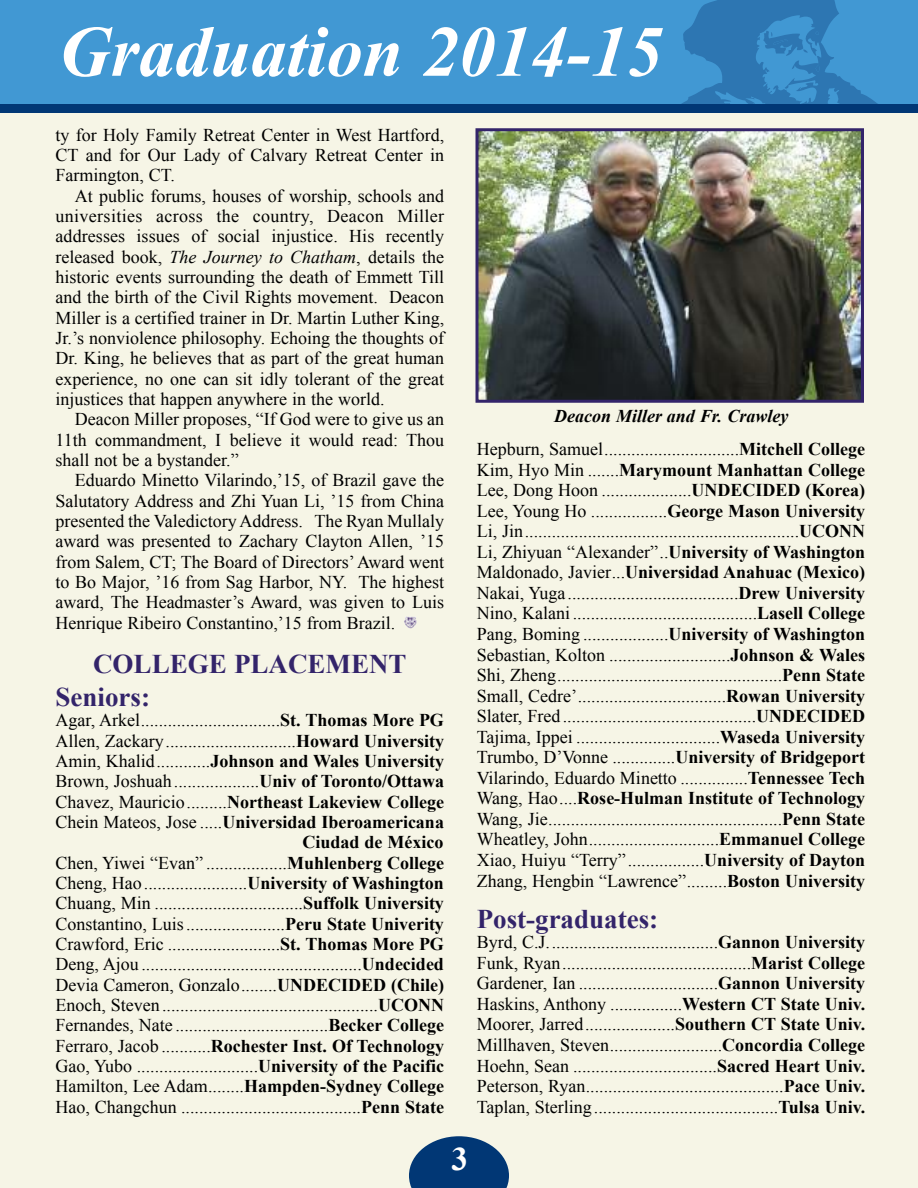
<style>
.page{position:relative;width:918px;height:1188px;background:#fff}
.page>*{position:absolute;margin:0;border:0;box-sizing:border-box;transform-origin:0 0}
.t1{font:italic 700 72px "Times New Roman";color:#fff}
.t2{font:700 33px "Times New Roman";color:#fff}
.t3{font:700 27px/32.7px "Times New Roman";color:#33246a}
.t4{font:18px/20.5px "Times New Roman";color:#000;text-align:justify}
.t5{font:italic 700 18px "Times New Roman";color:#000}
.s1{font-style:italic}
.s2{font-weight:700}
</style>
<div class="page">
<div style="left:0;top:0;width:918px;height:108px;background:#4198d3"></div>
<svg style="left:681px;top:0;width:197px;height:104px"></svg>
<div style="left:0;top:107px;width:918px;height:1081px;background:#f6f5e6"></div>
<svg style="left:409px;top:1136px;width:100px;height:52px"></svg>
<div style="left:0;top:104px;width:918px;height:9px;background:#013775"></div>
<svg style="left:405px;top:616px;width:11px;height:4px"></svg>
<img style="left:480px;top:132px;width:380px;height:267px">
<div style="left:476px;top:128px;width:388px;height:275px;border:3px solid #33246a"></div>
<h1 class="t1" style="left:59px;top:12px;width:605px">Graduation 2014-15</h1>
<p class="t4" style="left:55px;top:125px;width:390px">ty for Holy Family Retreat Center in West Hartford, CT and for Our Lady of Calvary Retreat Center in Farmington, CT.</p>
<p class="t4" style="left:55px;top:186px;width:390px;text-indent:19px">At public forums, houses of worship, schools and universities across the country, Deacon Miller addresses issues of social injustice. His recently released book, <span class="s1">The Journey to Chatham</span>, details the historic events surrounding the death of Emmett Till and the birth of the Civil Rights movement. Deacon Miller is a certified trainer in Dr. Martin Luther King, Jr.’s nonviolence philosophy. Echoing the thoughts of Dr. King, he believes that as part of the great human experience, no one can sit idly tolerant of the great injustices that happen anywhere in the world.</p>
<p class="t4" style="left:55px;top:409px;width:390px;text-indent:19px">Deacon Miller proposes, “If God were to give us an 11th commandment, I believe it would read: Thou shall not be a bystander.”</p>
<p class="t4" style="left:55px;top:470px;width:390px;text-indent:19px">Eduardo Minetto Vilarindo,’15, of Brazil gave the Salutatory Address and Zhi Yuan Li, ’15 from China presented the Valedictory Address. The Ryan Mullaly award was presented to Zachary Clayton Allen, ’15 from Salem, CT; The Board of Directors’Award went to Bo Major, ’16 from Sag Harbor, NY. The highest award, The Headmaster’s Award, was given to Luis Henrique Ribeiro Constantino,’15 from Brazil.</p>
<h3 class="t3" style="left:56px;top:648px;width:353px;text-indent:38px">COLLEGE PLACEMENT<br>Seniors:</h3>
<p class="t4" style="left:55px;top:710px;width:390px;text-align:right">Agar, Arkel...............................<span class="s2">St. Thomas More PG </span>Allen, Zackary.............................<span class="s2">Howard University </span>Amin, Khalid............<span class="s2">Johnson and Wales University </span>Brown, Joshuah...................<span class="s2">Univ of Toronto/Ottawa </span>Chavez, Mauricio.........<span class="s2">Northeast Lakeview College </span>Chein Mateos, Jose .....<span class="s2">Universidad Iberoamericana Ciudad de México<br></span>Chen, Yiwei “Evan” ..................<span class="s2">Muhlenberg College </span>Cheng, Hao.......................<span class="s2">University of Washington </span>Chuang, Min .................................<span class="s2">Suffolk University </span>Constantino, Luis......................<span class="s2">Peru State Univerity </span>Crawford, Eric .........................<span class="s2">St. Thomas More PG </span>Deng, Ajou .................................................<span class="s2">Undecided </span>Devia Cameron, Gonzalo........<span class="s2">UNDECIDED (Chile)<br></span>Enoch, Steven................................................<span class="s2">UCONN </span>Fernandes, Nate ..................................<span class="s2">Becker College </span>Ferraro, Jacob ...........<span class="s2">Rochester Inst. Of Technology </span>Gao, Yubo ...........................<span class="s2">University of the Pacific </span>Hamilton, Lee Adam........<span class="s2">Hampden-Sydney College </span>Hao, Changchun ........................................<span class="s2">Penn State</span></p>
<p class="t5" style="left:554px;top:406px;width:236px">Deacon Miller and Fr. Crawley</p>
<p class="t4" style="left:477px;top:439px;width:390px">Hepburn, Samuel..............................<span class="s2">Mitchell College </span>Kim, Hyo Min .......<span class="s2">Marymount Manhattan College </span>Lee, Dong Hoon ....................<span class="s2">UNDECIDED (Korea)<br></span>Lee, Young Ho .................<span class="s2">George Mason University </span>Li, Jin.............................................................<span class="s2">UCONN </span>Li, Zhiyuan “Alexander”..<span class="s2">University of Washington </span>Maldonado, Javier...<span class="s2">Universidad Anahuac (Mexico)<br></span>Nakai, Yuga ......................................<span class="s2">Drew University </span>Nino, Kalani .........................................<span class="s2">Lasell College </span>Pang, Boming ...................<span class="s2">University of Washington </span>Sebastian, Kolton ...........................<span class="s2">Johnson &amp; Wales </span>Shi, Zheng..................................................<span class="s2">Penn State </span>Small, Cedre’.................................<span class="s2">Rowan University </span>Slater, Fred ...........................................<span class="s2">UNDECIDED </span>Tajima, Ippei ................................<span class="s2">Waseda University </span>Trumbo, D’Vonne ..............<span class="s2">University of Bridgeport </span>Vilarindo, Eduardo Minetto ...............<span class="s2">Tennessee Tech </span>Wang, Hao....<span class="s2">Rose-Hulman Institute of Technology </span>Wang, Jie....................................................<span class="s2">Penn State </span>Wheatley, John.............................<span class="s2">Emmanuel College </span>Xiao, Huiyu “Terry” .................<span class="s2">University of Dayton </span>Zhang, Hengbin “Lawrence”.........<span class="s2">Boston University</span></p>
<h3 class="t3" style="left:477px;top:902px;width:183px">Post-graduates:</h3>
<p class="t4" style="left:477px;top:932px;width:390px">Byrd, C.J......................................<span class="s2">Gannon University </span>Funk, Ryan..........................................<span class="s2">Marist College </span>Gardener, Ian ...............................<span class="s2">Gannon University </span>Haskins, Anthony ................<span class="s2">Western CT State Univ.<br></span>Moorer, Jarred....................<span class="s2">Southern CT State Univ.<br></span>Millhaven, Steven.........................<span class="s2">Concordia College </span>Hoehn, Sean ................................<span class="s2">Sacred Heart Univ.<br></span>Peterson, Ryan............................................<span class="s2">Pace Univ.<br></span>Taplan, Sterling.........................................<span class="s2">Tulsa Univ.</span></p>
<h2 class="t2" style="left:452px;top:1141px;width:18px">3</h2>
</div>
